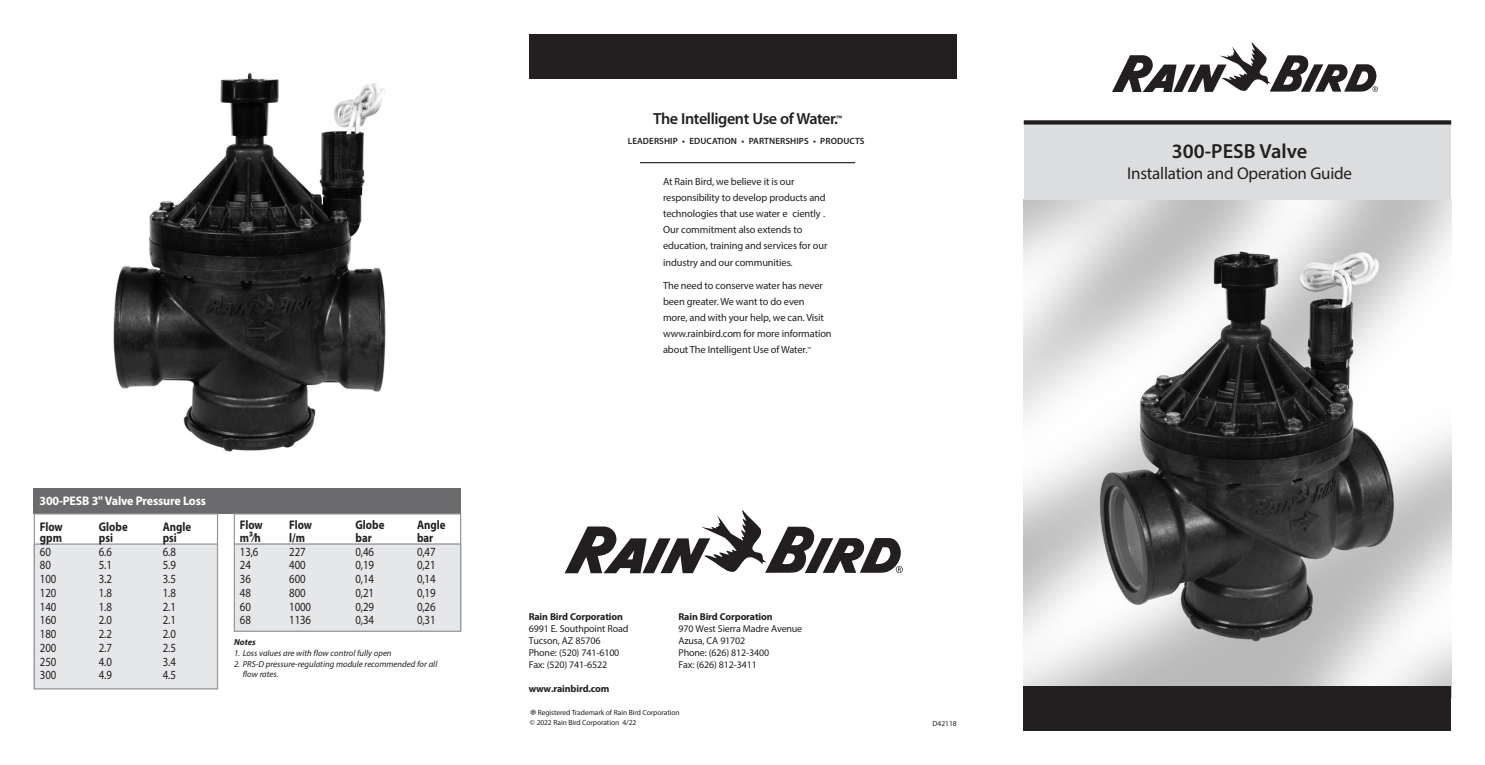
<style>
.page{position:relative;width:1485px;height:765px;background:#fff}
.page>*{position:absolute;margin:0;border:0;box-sizing:border-box;transform-origin:0 0}
.t1{font:600 20.5px "Myriad Pro";color:#231f20}
.t2{font:17px "Myriad Pro";letter-spacing:-.015em;color:#231f20}
.t3{font:600 16.12px "Myriad Pro";letter-spacing:-.025em;color:#231f20}
.t4{font:12.5px "Myriad Pro";letter-spacing:-.01em;color:#231f20;scale:.87 1}
.t5{font:700 12.5px "Myriad Pro";color:#231f20;scale:.87 1}
.t6{font:700 12.5px "Myriad Pro";letter-spacing:-.015em;color:#fff;scale:.96 1}
.t7{font:10.38px/16.1px "Myriad Pro";letter-spacing:-.01em;color:#231f20}
.t8{font:10px/12px "Myriad Pro";letter-spacing:-.015em;color:#231f20}
.t9{font:700 10px "Myriad Pro";letter-spacing:-.015em;color:#231f20}
.t10{font:600 9px "Myriad Pro";letter-spacing:.01em;color:#231f20}
.t11{font:italic 8.75px/10px "Myriad Pro";color:#231f20}
.t12{font:italic 700 8.75px "Myriad Pro";color:#231f20}
.t13{font:7.5px/10px "Myriad Pro";letter-spacing:-.01em;color:#231f20}
.s1{font-size:9.38px}
.s2{font-size:15px}
</style>
<div class="page">
<img style="left:1024px;top:200px;width:427px;height:486px">
<svg style="left:565px;top:510px;width:338px;height:63px"></svg>
<img style="left:113px;top:73px;width:273px;height:379px">
<div style="left:1024px;top:124px;width:427px;height:76px;background:#dcdddf"></div>
<svg style="left:1112px;top:42px;width:266px;height:50px"></svg>
<div style="left:1024px;top:120px;width:427px;height:5px;background:#231f20"></div>
<div style="left:1024px;top:686px;width:427px;height:45px;background:#231f20"></div>
<hr style="left:640px;top:162px;width:215px;height:1px;background:#231f20">
<div style="left:529px;top:34px;width:427px;height:45px;background:#231f20"></div>
<div style="left:34px;top:544px;width:183px;height:145px;background:#e6e7e9"></div>
<div style="left:234px;top:544px;width:227px;height:87px;background:#e6e7e9"></div>
<div style="left:34px;top:489px;width:427px;height:25px;background:#6b6b6e"></div>
<hr style="left:35px;top:543px;width:182px;height:2px;background:#939598">
<div style="left:34px;top:513px;width:184px;height:176px;border:1px solid #939598"></div>
<hr style="left:235px;top:543px;width:225px;height:2px;background:#939598">
<div style="left:234px;top:513px;width:227px;height:119px;border:1px solid #939598"></div>
<p class="t6" style="left:40px;top:493px;width:175px">300-PESB 3" Valve Pressure Loss</p>
<p class="t5" style="left:40px;top:518px;width:28px">Flow</p>
<p class="t5" style="left:99px;top:518px;width:35px">Globe</p>
<p class="t5" style="left:163px;top:518px;width:34px">Angle</p>
<p class="t5" style="left:40px;top:529px;width:27px">gpm</p>
<p class="t5" style="left:99px;top:529px;width:18px">psi</p>
<p class="t5" style="left:163px;top:529px;width:18px">psi</p>
<p class="t4" style="left:40px;top:544px;width:14px">60</p>
<p class="t4" style="left:99px;top:544px;width:17px">6.6</p>
<p class="t4" style="left:163px;top:544px;width:17px">6.8</p>
<p class="t4" style="left:40px;top:557px;width:14px">80</p>
<p class="t4" style="left:99px;top:557px;width:17px">5.1</p>
<p class="t4" style="left:163px;top:557px;width:17px">5.9</p>
<p class="t4" style="left:40px;top:571px;width:20px">100</p>
<p class="t4" style="left:99px;top:571px;width:17px">3.2</p>
<p class="t4" style="left:163px;top:571px;width:17px">3.5</p>
<p class="t4" style="left:40px;top:585px;width:20px">120</p>
<p class="t4" style="left:99px;top:585px;width:17px">1.8</p>
<p class="t4" style="left:163px;top:585px;width:17px">1.8</p>
<p class="t4" style="left:40px;top:599px;width:20px">140</p>
<p class="t4" style="left:99px;top:599px;width:17px">1.8</p>
<p class="t4" style="left:163px;top:599px;width:17px">2.1</p>
<p class="t4" style="left:40px;top:612px;width:20px">160</p>
<p class="t4" style="left:99px;top:612px;width:17px">2.0</p>
<p class="t4" style="left:163px;top:612px;width:17px">2.1</p>
<p class="t4" style="left:40px;top:626px;width:20px">180</p>
<p class="t4" style="left:99px;top:626px;width:17px">2.2</p>
<p class="t4" style="left:163px;top:626px;width:17px">2.0</p>
<p class="t4" style="left:40px;top:640px;width:20px">200</p>
<p class="t4" style="left:99px;top:640px;width:17px">2.7</p>
<p class="t4" style="left:163px;top:640px;width:17px">2.5</p>
<p class="t4" style="left:40px;top:654px;width:20px">250</p>
<p class="t4" style="left:99px;top:654px;width:17px">4.0</p>
<p class="t4" style="left:163px;top:654px;width:17px">3.4</p>
<p class="t4" style="left:40px;top:667px;width:20px">300</p>
<p class="t4" style="left:99px;top:667px;width:17px">4.9</p>
<p class="t4" style="left:163px;top:667px;width:17px">4.5</p>
<p class="t5" style="left:240px;top:517px;width:28px">Flow</p>
<p class="t5" style="left:289px;top:517px;width:28px">Flow</p>
<p class="t5" style="left:356px;top:517px;width:35px">Globe</p>
<p class="t5" style="left:417px;top:517px;width:34px">Angle</p>
<p class="t5" style="left:240px;top:529px;width:25px">m3⁄h</p>
<p class="t5" style="left:289px;top:529px;width:20px">l/m</p>
<p class="t5" style="left:356px;top:529px;width:20px">bar</p>
<p class="t5" style="left:417px;top:529px;width:20px">bar</p>
<p class="t4" style="left:240px;top:544px;width:23px">13,6</p>
<p class="t4" style="left:289px;top:544px;width:20px">227</p>
<p class="t4" style="left:356px;top:544px;width:23px">0,46</p>
<p class="t4" style="left:417px;top:544px;width:23px">0,47</p>
<p class="t4" style="left:240px;top:557px;width:14px">24</p>
<p class="t4" style="left:289px;top:557px;width:20px">400</p>
<p class="t4" style="left:356px;top:557px;width:23px">0,19</p>
<p class="t4" style="left:417px;top:557px;width:23px">0,21</p>
<p class="t4" style="left:240px;top:571px;width:14px">36</p>
<p class="t4" style="left:289px;top:571px;width:20px">600</p>
<p class="t4" style="left:356px;top:571px;width:23px">0,14</p>
<p class="t4" style="left:417px;top:571px;width:23px">0,14</p>
<p class="t4" style="left:240px;top:585px;width:14px">48</p>
<p class="t4" style="left:289px;top:585px;width:20px">800</p>
<p class="t4" style="left:356px;top:585px;width:23px">0,21</p>
<p class="t4" style="left:417px;top:585px;width:23px">0,19</p>
<p class="t4" style="left:240px;top:599px;width:14px">60</p>
<p class="t4" style="left:289px;top:599px;width:27px">1000</p>
<p class="t4" style="left:356px;top:599px;width:23px">0,29</p>
<p class="t4" style="left:417px;top:599px;width:23px">0,26</p>
<p class="t4" style="left:240px;top:612px;width:14px">68</p>
<p class="t4" style="left:289px;top:612px;width:27px">1136</p>
<p class="t4" style="left:356px;top:612px;width:23px">0,34</p>
<p class="t4" style="left:417px;top:612px;width:23px">0,31</p>
<p class="t12" style="left:234px;top:636px;width:23px">Notes</p>
<p class="t11" style="left:234px;top:648px;width:159px">1. Loss values are with flow control fully open</p>
<p class="t11" style="left:243px;top:659px;width:196px;text-indent:-9px">2. PRS-D pressure-regulating module recommended for all flow rates.</p>
<h3 class="t3" style="left:653px;top:109px;width:190px">The Intelligent Use of Water.<span class="s1">™</span></h3>
<p class="t10" style="left:628px;top:136px;width:238px">LEADERSHIP • EDUCATION • PARTNERSHIPS • PRODUCTS</p>
<p class="t7" style="left:663px;top:173px;width:166px">At Rain Bird, we believe it is our responsibility to develop products and technologies that use water e ciently .<br>Our commitment also extends to education, training and services for our industry and our communities.</p>
<p class="t7" style="left:663px;top:277px;width:170px">The need to conserve water has never been greater. We want to do even more, and with your help, we can. Visit www.rainbird.com for more information about The Intelligent Use of Water.<sup>™</sup></p>
<p class="t9" style="left:529px;top:610px;width:96px">Rain Bird Corporation</p>
<p class="t8" style="left:529px;top:622px;width:101px">6991 E. Southpoint Road<br>Tucson, AZ 85706<br>Phone: (520) 741-6100<br>Fax: (520) 741-6522</p>
<p class="t9" style="left:529px;top:682px;width:82px">www.rainbird.com</p>
<p class="t9" style="left:679px;top:610px;width:96px">Rain Bird Corporation</p>
<p class="t8" style="left:679px;top:622px;width:125px">970 West Sierra Madre Avenue<br>Azusa, CA 91702<br>Phone: (626) 812-3400<br>Fax: (626) 812-3411</p>
<p class="t13" style="left:530px;top:707px;width:151px"><span class="s2">®</span> Registered Trademark of Rain Bird Corporation © 2022 Rain Bird Corporation 4/22</p>
<p class="t13" style="left:933px;top:718px;width:26px">D42118</p>
<h1 class="t1" style="left:1172px;top:139px;width:137px">300-PESB Valve</h1>
<h2 class="t2" style="left:1127px;top:163px;width:226px">Installation and Operation Guide</h2>
</div>
